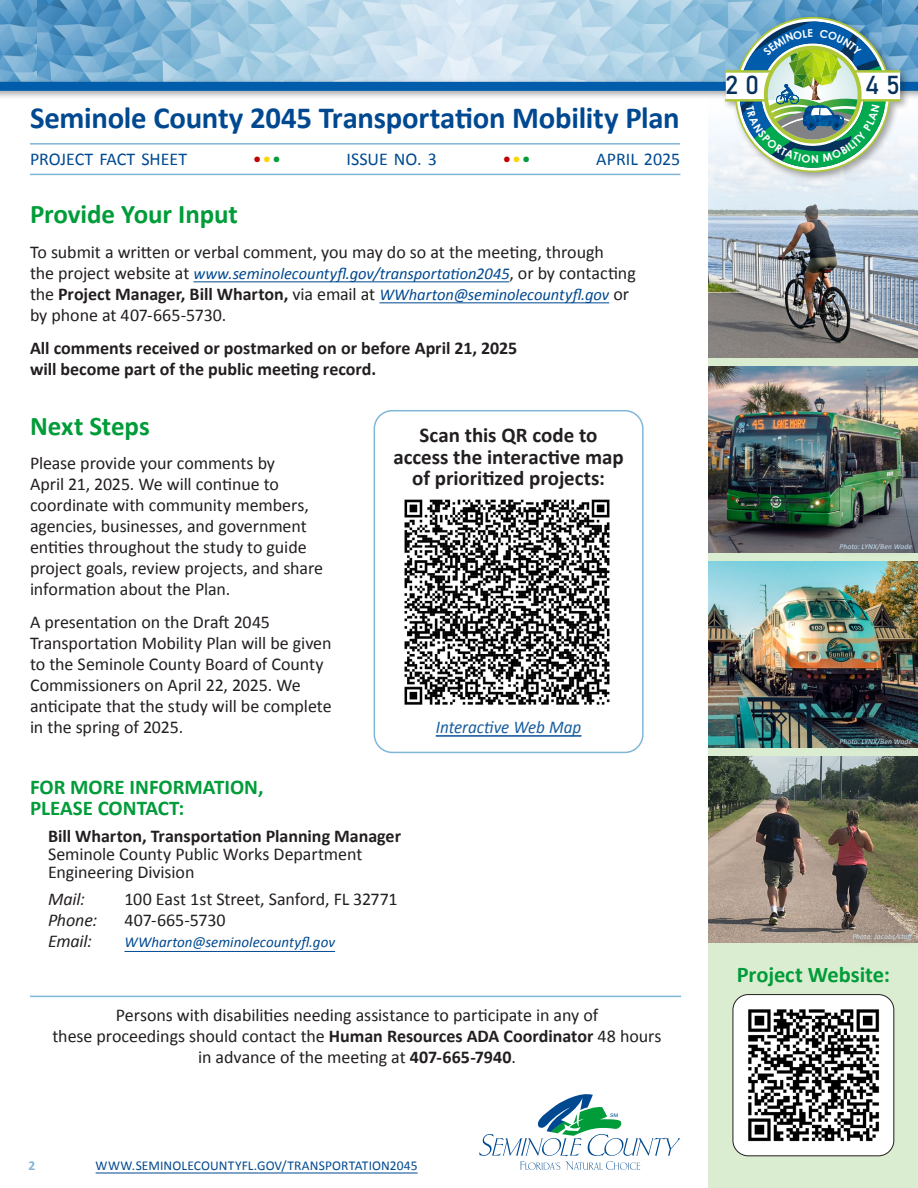
<style>
.page{position:relative;width:918px;height:1188px;background:#fff}
.page>*{position:absolute;margin:0;border:0;box-sizing:border-box;transform-origin:0 0}
.t1{font:700 30.75px "Calibri";letter-spacing:-.01em;color:#004990}
.Heading_2{font:700 27px "Calibri";letter-spacing:-.005em;color:#009c39}
.t2{font:25.65px "Bahnschrift";color:#07325c}
.Sidebar_text{font:700 22.5px "Calibri";letter-spacing:-.005em;color:#009c39}
.Body_copy{font:700 21px/21.8px "Calibri";color:#231f20;text-align:center}
.Sidebar_heading{font:700 21px/21px "Calibri";color:#009c39}
.Body_copy_12_14{font:18px/21px "Calibri";letter-spacing:-.005em;color:#231f20}
.Body_copy-2{font:18px "Calibri";letter-spacing:-.005em;color:#231f20}
.Body_copy_12_14-2{font:700 18px/21px "Calibri";color:#231f20}
.Body_copy-3{font:700 18px "Calibri";letter-spacing:-.005em;color:#231f20}
.t3{font:18px "Calibri";color:#004990}
.Body_copy-4{font:italic 18px "Calibri";letter-spacing:-.005em;color:#231f20}
.tiny_web_address_centered{font:italic 18px "Calibri";letter-spacing:-.005em;color:#175d9e;scale:.95 1}
.t4{font:18px "Calibri";color:#bf0000}
.Body_copy_12_14-3{font:italic 16.5px/21px "Calibri";color:#004990}
.Body_copy-5{font:italic 15px "Calibri";color:#004990}
.t5{font:13.5px "Calibri";letter-spacing:.01em;color:#004990}
.t6{font:700 13.5px "Calibri";color:#80b6d7}
.t7{font:italic 7.5px "Calibri";letter-spacing:.015em;color:#c6e3f6}
.t8{font:italic 7.5px "Calibri";letter-spacing:.02em;color:#d2e9f8}
.t9{font:4.8px "Arial";color:#004990;scale:1.09 1}
.s1{color:#ffd400}
.s2{color:#009c39}
.s3{font-style:normal;font-size:18px;color:#231f20}
.s4{font-weight:700;font-style:normal;font-size:18px;color:#231f20}
.s5{font-weight:700}
</style>
<div class="page">
<img style="left:0;top:0;width:37px;height:78px">
<img style="left:881px;top:0;width:37px;height:78px">
<img style="left:37px;top:0;width:844px;height:78px">
<svg style="left:479px;top:1094px;width:201px;height:76px"></svg>
<hr style="left:96px;top:1173px;width:322px;height:1px;background:#004990">
<div style="left:709px;top:329px;width:209px;height:859px;background:#dbedd0"></div>
<div style="left:374px;top:410px;width:270px;height:343px;border:2px solid #80b6d7;border-radius:18px"></div>
<img style="left:709px;top:128px;width:209px;height:229px">
<img style="left:709px;top:561px;width:209px;height:186px">
<img style="left:709px;top:366px;width:209px;height:186px">
<img style="left:709px;top:756px;width:209px;height:186px">
<div style="left:0;top:78px;width:918px;height:23px;background:#231f20;opacity:.4"></div>
<div style="left:0;top:82px;width:918px;height:9px;background:#015cab"></div>
<div style="left:722px;top:14px;width:188px;height:168px;background:#231f20;opacity:.4"></div>
<hr style="left:725px;top:70px;width:46px;height:3px;background:#adc736">
<hr style="left:725px;top:99px;width:42px;height:3px;background:#adc736">
<div style="left:733px;top:995px;width:161px;height:161px;background:#fff;border-radius:15px"></div>
<div style="left:733px;top:994px;width:161px;height:162px;border:1px solid #231f20;border-radius:15px"></div>
<img style="left:748px;top:1009px;width:132px;height:133px">
<img style="left:404px;top:499px;width:206px;height:206px">
<hr style="left:30px;top:143px;width:650px;height:2px;background:#80b6d7">
<hr style="left:30px;top:174px;width:650px;height:1px;background:#80b6d7">
<hr style="left:193px;top:282px;width:316px;height:1px;background:#004990">
<hr style="left:379px;top:303px;width:230px;height:1px;background:#004990">
<hr style="left:124px;top:951px;width:211px;height:1px;background:#004990">
<hr style="left:436px;top:736px;width:145px;height:1px;background:#004990">
<hr style="left:30px;top:996px;width:651px;height:1px;background:#80b6d7">
<div style="left:831px;top:534px;width:87px;height:25px;background:#231f20;opacity:.5"></div>
<div style="left:831px;top:729px;width:87px;height:25px;background:#231f20;opacity:.5"></div>
<div style="left:843px;top:924px;width:75px;height:26px;background:#231f20;opacity:.5"></div>
<img style="left:726px;top:17px;width:174px;height:155px">
<p class="t1" style="left:30px;top:99px;width:651px">Seminole County 2045 Transportation Mobility Plan</p>
<p class="t3" style="left:30px;top:148px;width:159px">PROJECT FACT SHEET</p>
<p class="t4" style="left:253px;top:148px;width:30px">•<span class="s1">•</span><span class="s2">•</span></p>
<p class="t3" style="left:347px;top:148px;width:92px">ISSUE NO. 3</p>
<p class="t4" style="left:502px;top:148px;width:30px">•<span class="s1">•</span><span class="s2">•</span></p>
<p class="t3" style="left:596px;top:148px;width:86px">APRIL 2025</p>
<p class="Heading_2" style="left:30px;top:198px;width:209px">Provide Your Input</p>
<p class="Body_copy_12_14" style="left:30px;top:241px;width:575px">To submit a written or verbal comment, you may do so at the meeting, through</p>
<p class="Body_copy_12_14-3" style="left:30px;top:262px;width:607px"><span class="s3">the project website at</span> www.seminolecountyfl.gov/transportation2045<span class="s3">, or by contacting the</span> <span class="s4">Project Manager, Bill Wharton,</span> <span class="s3">via email at</span> WWharton@seminolecountyfl.gov <span class="s3">or</span></p>
<p class="Body_copy_12_14" style="left:30px;top:304px;width:198px">by phone at 407‑665-5730.</p>
<p class="Body_copy_12_14-2" style="left:30px;top:337px;width:489px">All comments received or postmarked on or before April 21, 2025 will become part of the public meeting record.</p>
<p class="Heading_2" style="left:30px;top:409px;width:121px">Next Steps</p>
<p class="Body_copy_12_14" style="left:30px;top:452px;width:295px">Please provide your comments by<br>April 21, 2025. We will continue to coordinate with community members, agencies, businesses, and government entities throughout the study to guide project goals, review projects, and share information about the Plan.</p>
<p class="Body_copy_12_14" style="left:30px;top:611px;width:303px">A presentation on the Draft 2045<br>Transportation Mobility Plan will be given to the Seminole County Board of County Commissioners on April 22, 2025. We anticipate that the study will be complete in the spring of 2025.</p>
<p class="Body_copy" style="left:393px;top:423px;width:232px">Scan this QR code to access the interactive map of prioritized projects:</p>
<p class="tiny_web_address_centered" style="left:436px;top:716px;width:155px">Interactive Web Map</p>
<p class="Sidebar_heading" style="left:30px;top:775px;width:235px">FOR MORE INFORMATION,<br>PLEASE CONTACT:</p>
<p class="Body_copy-3" style="left:48px;top:825px;width:355px">Bill Wharton, Transportation Planning Manager</p>
<p class="Body_copy-2" style="left:48px;top:843px;width:316px">Seminole County Public Works Department</p>
<p class="Body_copy-2" style="left:48px;top:861px;width:148px">Engineering Division</p>
<p class="Body_copy-4" style="left:48px;top:888px;width:38px">Mail:</p>
<p class="Body_copy-2" style="left:124px;top:888px;width:275px">100 East 1st Street, Sanford, FL 32771</p>
<p class="Body_copy-4" style="left:48px;top:909px;width:51px">Phone:</p>
<p class="Body_copy-2" style="left:125px;top:909px;width:103px">407-665-5730</p>
<p class="Body_copy-4" style="left:48px;top:930px;width:46px">Email:</p>
<p class="Body_copy-5" style="left:124px;top:933px;width:212px">WWharton@seminolecountyfl.gov</p>
<p class="Body_copy_12_14" style="left:52px;top:1004px;width:611px;text-align:center">Persons with disabilities needing assistance to participate in any of<br>these proceedings should contact the <span class="s5">Human Resources ADA Coordinator</span> 48 hours in advance of the meeting at <span class="s5">407-665-7940</span>.</p>
<p class="t6" style="left:28px;top:1157px;width:8px">2</p>
<p class="t5" style="left:96px;top:1157px;width:323px">WWW.SEMINOLECOUNTYFL.GOV/TRANSPORTATION2045</p>
<p class="t9" style="left:610px;top:1112px;width:9px">SM</p>
<h3 class="t2" style="left:725px;top:66px;width:36px">2 0</h3>
<h3 class="t2" style="left:865px;top:66px;width:37px">4 5</h3>
<p class="t7" style="left:840px;top:542px;width:74px">Photo: LYNX/Ben Wade</p>
<p class="t7" style="left:840px;top:737px;width:74px">Photo: LYNX/Ben Wade</p>
<p class="t8" style="left:852px;top:932px;width:63px">Photo: Jacobs/staff</p>
<p class="Sidebar_text" style="left:737px;top:961px;width:155px">Project Website:</p>
</div>
